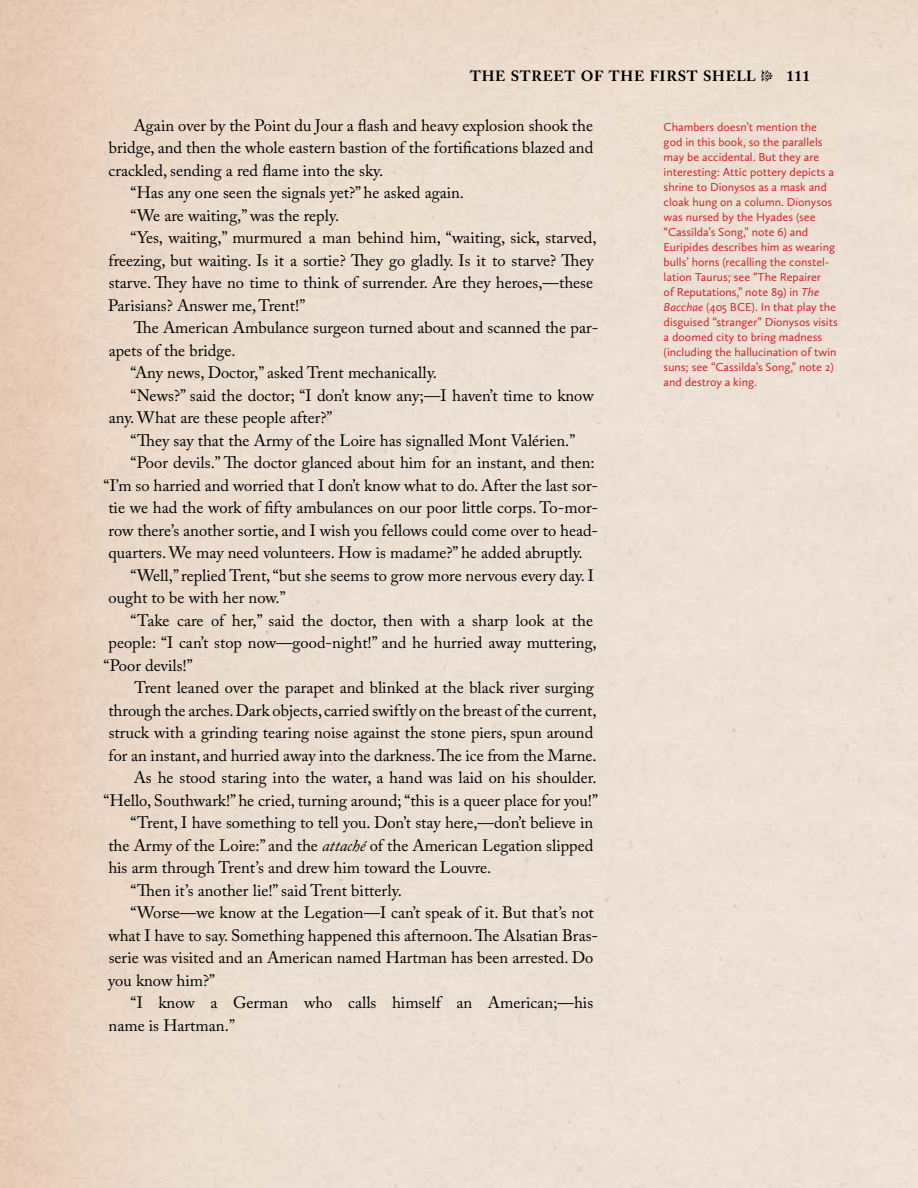
<style>
.page{position:relative;width:918px;height:1188px;background:#fff}
.page>*{position:absolute;margin:0;border:0;box-sizing:border-box;transform-origin:0 0}
.t1{font:16.5px "Adobe Caslon Pro";color:#000}
.t2{font:700 15px "Adobe Caslon Pro";color:#000}
.t3{font:700 14.7px "Adobe Caslon Pro";letter-spacing:.045em;color:#000}
.t4{font:12px/15px "Calluna Sans";color:#d2232a}
.s1{font-style:italic}
</style>
<div class="page">
<svg style="left:762px;top:70px;width:11px;height:11px"></svg>
<p class="t3" style="left:470px;top:68px;width:287px">THE STREET OF THE FIRST SHELL</p>
<p class="t2" style="left:787px;top:67px;width:25px">111</p>
<p class="t1" style="left:134px;top:115px;width:461px">Again over by the Point du Jour a flash and heavy explosion shook the</p>
<p class="t1" style="left:109px;top:138px;width:486px">bridge, and then the whole eastern bastion of the fortifications blazed and</p>
<p class="t1" style="left:109px;top:160px;width:276px">crackled, sending a red flame into the sky.</p>
<p class="t1" style="left:131px;top:183px;width:335px">“Has any one seen the signals yet?” he asked again.</p>
<p class="t1" style="left:131px;top:205px;width:210px">“We are waiting,” was the reply.</p>
<p class="t1" style="left:131px;top:228px;width:468px">“Yes, waiting,” murmured a man behind him, “waiting, sick, starved,</p>
<p class="t1" style="left:109px;top:250px;width:487px">freezing, but waiting. Is it a sortie? They go gladly. Is it to starve? They</p>
<p class="t1" style="left:109px;top:273px;width:486px">starve. They have no time to think of surrender. Are they heroes,—these</p>
<p class="t1" style="left:108px;top:295px;width:199px">Parisians? Answer me, Trent!”</p>
<p class="t1" style="left:134px;top:318px;width:466px">The American Ambulance surgeon turned about and scanned the par-</p>
<p class="t1" style="left:109px;top:340px;width:128px">apets of the bridge.</p>
<p class="t1" style="left:131px;top:363px;width:308px">“Any news, Doctor,” asked Trent mechanically.</p>
<p class="t1" style="left:131px;top:385px;width:465px">“News?” said the doctor; “I don’t know any;—I haven’t time to know</p>
<p class="t1" style="left:109px;top:408px;width:225px">any. What are these people after?”</p>
<p class="t1" style="left:131px;top:430px;width:446px">“They say that the Army of the Loire has signalled Mont Valérien.”</p>
<p class="t1" style="left:131px;top:453px;width:466px">“Poor devils.” The doctor glanced about him for an instant, and then:</p>
<p class="t1" style="left:104px;top:475px;width:496px">“I’m so harried and worried that I don’t know what to do. After the last sor-</p>
<p class="t1" style="left:108px;top:498px;width:491px">tie we had the work of fifty ambulances on our poor little corps. To-mor-</p>
<p class="t1" style="left:109px;top:520px;width:491px">row there’s another sortie, and I wish you fellows could come over to head-</p>
<p class="t1" style="left:109px;top:543px;width:476px">quarters. We may need volunteers. How is madame?” he added abruptly.</p>
<p class="t1" style="left:131px;top:565px;width:465px">“Well,” replied Trent, “but she seems to grow more nervous every day. I</p>
<p class="t1" style="left:109px;top:588px;width:179px">ought to be with her now.”</p>
<p class="t1" style="left:131px;top:610px;width:464px">“Take care of her,” said the doctor, then with a sharp look at the</p>
<p class="t1" style="left:109px;top:633px;width:490px">people: “I can’t stop now—good-night!” and he hurried away muttering,</p>
<p class="t1" style="left:104px;top:655px;width:91px">“Poor devils!”</p>
<p class="t1" style="left:135px;top:678px;width:461px">Trent leaned over the parapet and blinked at the black river surging</p>
<p class="t1" style="left:108px;top:700px;width:490px">through the arches. Dark objects, carried swiftly on the breast of the current,</p>
<p class="t1" style="left:109px;top:723px;width:486px">struck with a grinding tearing noise against the stone piers, spun around</p>
<p class="t1" style="left:109px;top:745px;width:490px">for an instant, and hurried away into the darkness. The ice from the Marne.</p>
<p class="t1" style="left:134px;top:768px;width:464px">As he stood staring into the water, a hand was laid on his shoulder.</p>
<p class="t1" style="left:104px;top:790px;width:496px">“Hello, Southwark!” he cried, turning around; “this is a queer place for you!”</p>
<p class="t1" style="left:131px;top:813px;width:464px">“Trent, I have something to tell you. Don’t stay here,—don’t believe in</p>
<p class="t1" style="left:108px;top:835px;width:486px">the Army of the Loire:” and the <span class="s1">attaché</span> of the American Legation slipped</p>
<p class="t1" style="left:108px;top:858px;width:385px">his arm through Trent’s and drew him toward the Louvre.</p>
<p class="t1" style="left:131px;top:880px;width:273px">“Then it’s another lie!” said Trent bitterly.</p>
<p class="t1" style="left:131px;top:903px;width:465px">“Worse—we know at the Legation—I can’t speak of it. But that’s not</p>
<p class="t1" style="left:108px;top:925px;width:491px">what I have to say. Something happened this afternoon. The Alsatian Bras-</p>
<p class="t1" style="left:109px;top:948px;width:486px">serie was visited and an American named Hartman has been arrested. Do</p>
<p class="t1" style="left:108px;top:970px;width:109px">you know him?”</p>
<p class="t1" style="left:131px;top:993px;width:464px">“I know a German who calls himself an American;—his</p>
<p class="t1" style="left:109px;top:1015px;width:128px">name is Hartman.”</p>
<p class="t4" style="left:664px;top:119px;width:176px">Chambers doesn’t mention the god in this book, so the parallels may be accidental. But they are interesting: Attic pottery depicts a shrine to Dionysos as a mask and cloak hung on a column. Dionysos was nursed by the Hyades (see “Cassilda’s Song,” note 6) and<br>Euripides describes him as wearing bulls’ horns (recalling the constel&shy;lation Taurus; see “The Repairer<br>of Reputations,” note 89) in <span class="s1">The<br>Bacchae</span> (405 BCE). In that play the disguised “stranger” Dionysos visits a doomed city to bring madness (including the hallucination of twin suns; see “Cassilda’s Song,” note 2) and destroy a king.</p>
</div>
